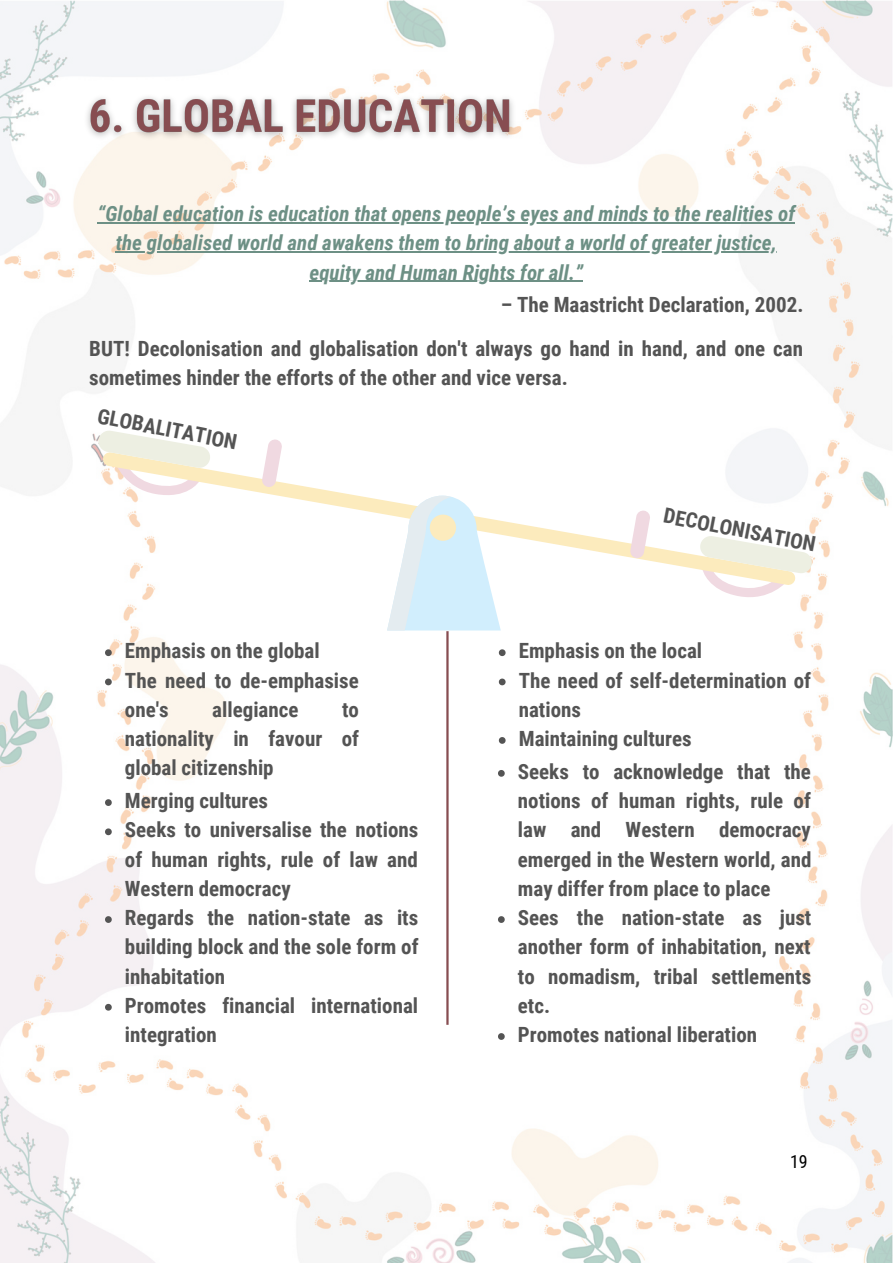
<style>
.page{position:relative;width:893px;height:1264px;background:#fff}
.page>*{position:absolute;margin:0;border:0;box-sizing:border-box;transform-origin:0 0}
.t1{font:700 21px/29.2px "Roboto Condensed";color:#545454}
.t2{font:italic 700 21px/29.2px "Roboto Condensed";color:#6d9085;text-align:center}
.t3{font:18px "Roboto Condensed";color:#000}
</style>
<div class="page">
<img style="left:0;top:0;width:892px;height:1262px">
<hr style="left:97px;top:222px;width:698px;height:1px;background:#6d9085">
<hr style="left:116px;top:251px;width:660px;height:2px;background:#6d9085">
<hr style="left:309px;top:281px;width:274px;height:1px;background:#6d9085">
<img style="left:78px;top:79px;width:445px;height:77px">
<svg style="left:102px;top:452px;width:693px;height:133px"></svg>
<svg style="left:98px;top:430px;width:113px;height:69px"></svg>
<svg style="left:699px;top:535px;width:112px;height:66px"></svg>
<svg style="left:261px;top:439px;width:21px;height:48px"></svg>
<svg style="left:629px;top:510px;width:21px;height:48px"></svg>
<svg style="left:387px;top:495px;width:113px;height:135px"></svg>
<div style="left:430px;top:514px;width:26px;height:27px;background:#fcebbd;border-radius:50%"></div>
<hr style="left:446px;top:631px;width:2px;height:393px;background:#874d51">
<svg style="left:105px;top:649px;width:7px;height:7px"></svg>
<svg style="left:105px;top:678px;width:7px;height:7px"></svg>
<svg style="left:499px;top:649px;width:6px;height:7px"></svg>
<svg style="left:499px;top:678px;width:6px;height:7px"></svg>
<svg style="left:499px;top:737px;width:6px;height:6px"></svg>
<svg style="left:105px;top:799px;width:7px;height:7px"></svg>
<svg style="left:105px;top:828px;width:7px;height:7px"></svg>
<svg style="left:105px;top:916px;width:7px;height:6px"></svg>
<svg style="left:105px;top:1003px;width:7px;height:7px"></svg>
<svg style="left:498px;top:770px;width:6px;height:6px"></svg>
<svg style="left:498px;top:916px;width:6px;height:6px"></svg>
<svg style="left:498px;top:1033px;width:6px;height:6px"></svg>
<p class="t2" style="left:97px;top:199px;width:699px">“Global education is education that opens people’s eyes and minds to the realities of the globalised world and awakens them to bring about a world of greater justice, equity and Human Rights for all.”</p>
<p class="t1" style="left:89px;top:283px;width:715px;line-height:43.8px;text-align:right">– The Maastricht Declaration, 2002.<br>BUT! Decolonisation and globalisation don't always go hand in hand, and one can</p>
<p class="t1" style="left:89px;top:363px;width:480px">sometimes hinder the efforts of the other and vice versa.</p>
<p class="t1" style="left:101px;top:401px;width:143px;rotate:11deg">GLOBALITATION</p>
<p class="t1" style="left:125px;top:636px;width:235px">Emphasis on the global<br>The need to de-emphasise one's</p>
<p class="t1" style="left:212px;top:695px;width:88px">allegiance</p>
<p class="t1" style="left:125px;top:695px;width:236px;text-align:justify;text-indent:217px">to nationality in favour of global citizenship</p>
<p class="t1" style="left:125px;top:786px;width:295px">Merging cultures<br>Seeks to universalise the notions of human rights, rule of law and<br>Western democracy<br>Regards the nation-state as its building block and the sole form of inhabitation<br>Promotes financial international integration</p>
<p class="t1" style="left:666px;top:501px;width:156px;rotate:11deg">DECOLONISATION</p>
<p class="t1" style="left:518px;top:636px;width:294px">Emphasis on the local<br>The need of self-determination of nations<br>Maintaining cultures</p>
<p class="t1" style="left:518px;top:757px;width:295px">Seeks to acknowledge that the notions of human rights, rule of law and Western democracy emerged in the Western world, and may differ from place to place<br>Sees the nation-state as just another form of inhabitation, next to nomadism, tribal settlements etc.<br>Promotes national liberation</p>
<p class="t3" style="left:790px;top:1151px;width:19px">19</p>
</div>
